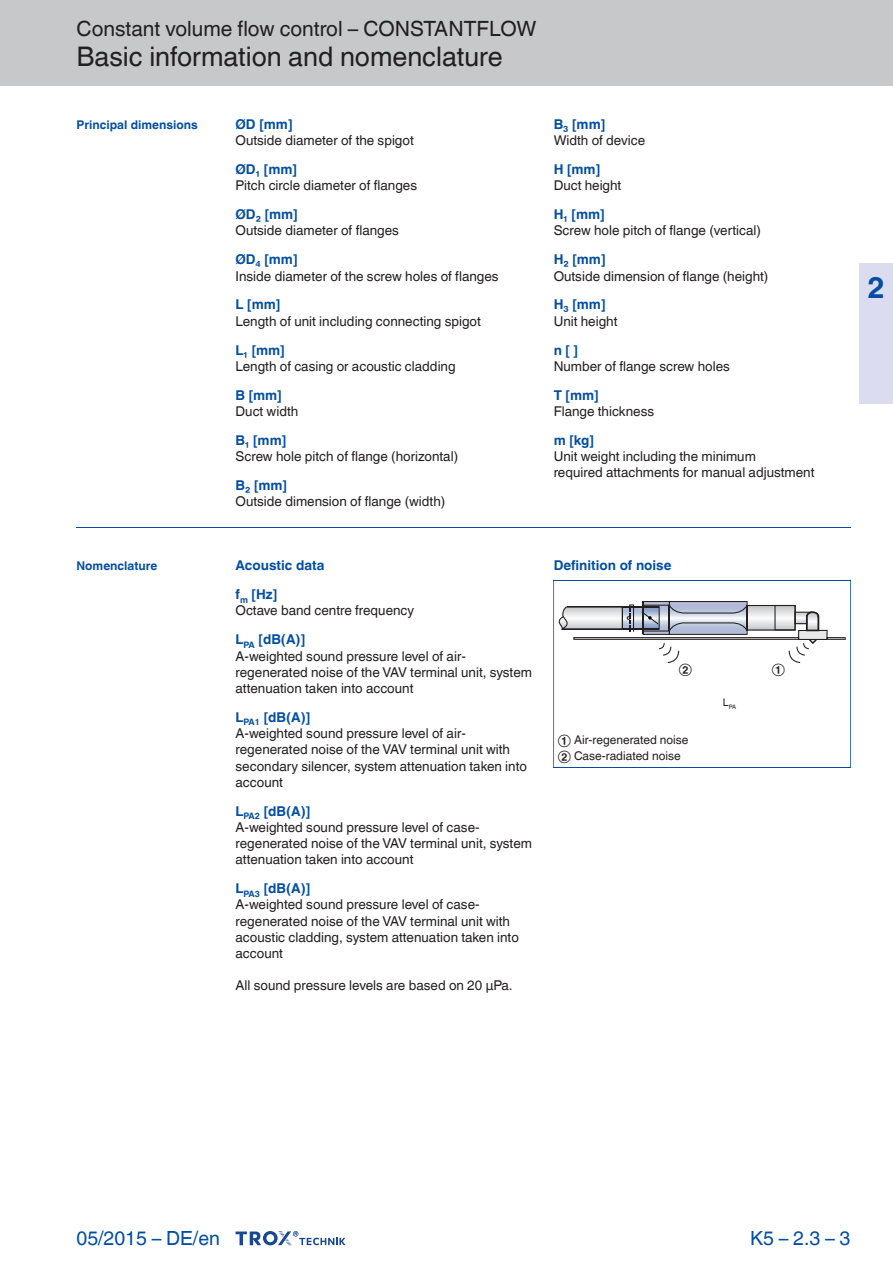
<style>
.page{position:relative;width:893px;height:1263px;background:#fff}
.page>*{position:absolute;margin:0;border:0;box-sizing:border-box;transform-origin:0 0}
.t1{font:700 30px "TROX Helvetica";color:#034ea2}
.t2{font:27px "TROX Helvetica";color:#231f20}
.t3{font:21px "TROX Helvetica";color:#231f20}
.t4{font:19.5px "TROX Helvetica";color:#034ea2}
.t5{font:13.5px/16.2px "TROX Helvetica";color:#231f20}
.t6{font:700 13.5px/29px "TROX Helvetica";color:#034ea2}
.t7{font:12px/15.8px "TROX Helvetica";color:#231f20}
.t8{font:700 12px "TROX Helvetica";color:#034ea2}
.t9{font:6.15px "TROX Helvetica";color:#231f20}
.s1{font-weight:700;color:#034ea2}
</style>
<div class="page">
<div style="left:0;top:0;width:893px;height:85px;background:#c6c8ca"></div>
<svg style="left:236px;top:1231px;width:110px;height:15px"></svg>
<div style="left:859px;top:264px;width:34px;height:140px;background:#dbdcef"></div>
<hr style="left:76px;top:527px;width:774px;height:1px;background:#034ea2">
<svg style="left:554px;top:581px;width:292px;height:150px"></svg>
<hr style="left:553px;top:580px;width:1px;height:188px;background:#034ea2">
<hr style="left:850px;top:580px;width:1px;height:188px;background:#034ea2">
<hr style="left:553px;top:580px;width:297px;height:1px;background:#034ea2">
<hr style="left:553px;top:767px;width:297px;height:1px;background:#034ea2">
<h3 class="t3" style="left:76px;top:12px;width:461px">Constant volume flow control – CONSTANTFLOW</h3>
<h2 class="t2" style="left:76px;top:35px;width:428px">Basic information and nomenclature</h2>
<p class="t8" style="left:76px;top:115px;width:123px">Principal dimensions</p>
<p class="t8" style="left:76px;top:556px;width:82px">Nomenclature</p>
<p class="t6" style="left:236px;top:108px;width:58px">ØD [mm]</p>
<p class="t5" style="left:236px;top:131px;width:180px">Outside diameter of the spigot</p>
<p class="t6" style="left:236px;top:153px;width:63px">ØD₁ [mm]</p>
<p class="t5" style="left:236px;top:176px;width:183px">Pitch circle diameter of flanges</p>
<p class="t6" style="left:236px;top:199px;width:64px">ØD₂ [mm]</p>
<p class="t5" style="left:236px;top:221px;width:165px">Outside diameter of flanges</p>
<p class="t6" style="left:236px;top:244px;width:63px">ØD₄ [mm]</p>
<p class="t5" style="left:236px;top:266px;width:265px">Inside diameter of the screw holes of flanges</p>
<p class="t6" style="left:236px;top:289px;width:46px">L [mm]</p>
<p class="t5" style="left:236px;top:311px;width:247px">Length of unit including connecting spigot</p>
<p class="t6" style="left:236px;top:334px;width:51px">L₁ [mm]</p>
<p class="t5" style="left:236px;top:357px;width:222px">Length of casing or acoustic cladding</p>
<p class="t6" style="left:236px;top:379px;width:48px">B [mm]</p>
<p class="t5" style="left:236px;top:402px;width:64px">Duct width</p>
<p class="t6" style="left:236px;top:424px;width:52px">B₁ [mm]</p>
<p class="t5" style="left:236px;top:447px;width:224px">Screw hole pitch of flange (horizontal)</p>
<p class="t6" style="left:236px;top:469px;width:53px">B₂ [mm]</p>
<p class="t5" style="left:236px;top:492px;width:211px">Outside dimension of flange (width)</p>
<p class="t6" style="left:236px;top:550px;width:90px">Acoustic data f<sub>m</sub> [Hz]</p>
<p class="t5" style="left:236px;top:595px;width:180px;line-height:29px">Octave band centre frequency<br><span class="s1">L</span><sub>PA</sub> <span class="s1">[dB(A)]</span></p>
<p class="t5" style="left:236px;top:646px;width:298px">A-weighted sound pressure level of air&shy;regenerated noise of the VAV terminal unit, system attenuation taken into account</p>
<p class="t5" style="left:236px;top:708px;width:293px"><span class="s1">L</span><sub>PA1</sub> <span class="s1">[dB(A)]<br></span>A-weighted sound pressure level of air&shy;regenerated noise of the VAV terminal unit with secondary silencer, system attenuation taken into account</p>
<p class="t5" style="left:236px;top:801px;width:298px"><span class="s1">L</span><sub>PA2</sub> <span class="s1">[dB(A)]<br></span>A-weighted sound pressure level of case&shy;regenerated noise of the VAV terminal unit, system attenuation taken into account</p>
<p class="t5" style="left:236px;top:879px;width:285px"><span class="s1">L</span><sub>PA3</sub> <span class="s1">[dB(A)]<br></span>A-weighted sound pressure level of case&shy;regenerated noise of the VAV terminal unit with acoustic cladding, system attenuation taken into account</p>
<p class="t5" style="left:236px;top:976px;width:279px">All sound pressure levels are based on 20 μPa.</p>
<p class="t6" style="left:554px;top:108px;width:53px">B₃ [mm]</p>
<p class="t5" style="left:554px;top:131px;width:93px">Width of device</p>
<p class="t6" style="left:554px;top:153px;width:48px">H [mm]</p>
<p class="t5" style="left:554px;top:176px;width:69px">Duct height</p>
<p class="t6" style="left:554px;top:199px;width:52px">H₁ [mm]</p>
<p class="t5" style="left:554px;top:221px;width:209px">Screw hole pitch of flange (vertical)</p>
<p class="t6" style="left:554px;top:244px;width:53px">H₂ [mm]</p>
<p class="t5" style="left:554px;top:266px;width:216px">Outside dimension of flange (height)</p>
<p class="t6" style="left:554px;top:289px;width:53px">H₃ [mm]</p>
<p class="t5" style="left:554px;top:311px;width:65px">Unit height</p>
<p class="t6" style="left:554px;top:334px;width:26px">n [ ]</p>
<p class="t5" style="left:554px;top:357px;width:178px">Number of flange screw holes</p>
<p class="t6" style="left:554px;top:379px;width:46px">T [mm]</p>
<p class="t5" style="left:554px;top:402px;width:102px">Flange thickness</p>
<p class="t6" style="left:554px;top:424px;width:42px">m [kg]</p>
<p class="t5" style="left:554px;top:447px;width:262px">Unit weight including the minimum<br>required attachments for manual adjustment</p>
<p class="t6" style="left:554px;top:550px;width:119px">Definition of noise</p>
<p class="t7" style="left:679px;top:662px;width:15px">ݣ</p>
<p class="t7" style="left:558px;top:731px;width:132px">① Air-regenerated noise<br>② Case-radiated noise</p>
<p class="t9" style="left:723px;top:702px;width:15px"><sup>L</sup>PA</p>
<p class="t7" style="left:772px;top:662px;width:15px">ݢ</p>
<h1 class="t1" style="left:867px;top:263px;width:19px">2</h1>
<h3 class="t4" style="left:76px;top:1222px;width:145px">05/2015 – DE/en</h3>
<h3 class="t4" style="left:750px;top:1222px;width:102px">K 5 – 2.3 – 3</h3>
</div>
